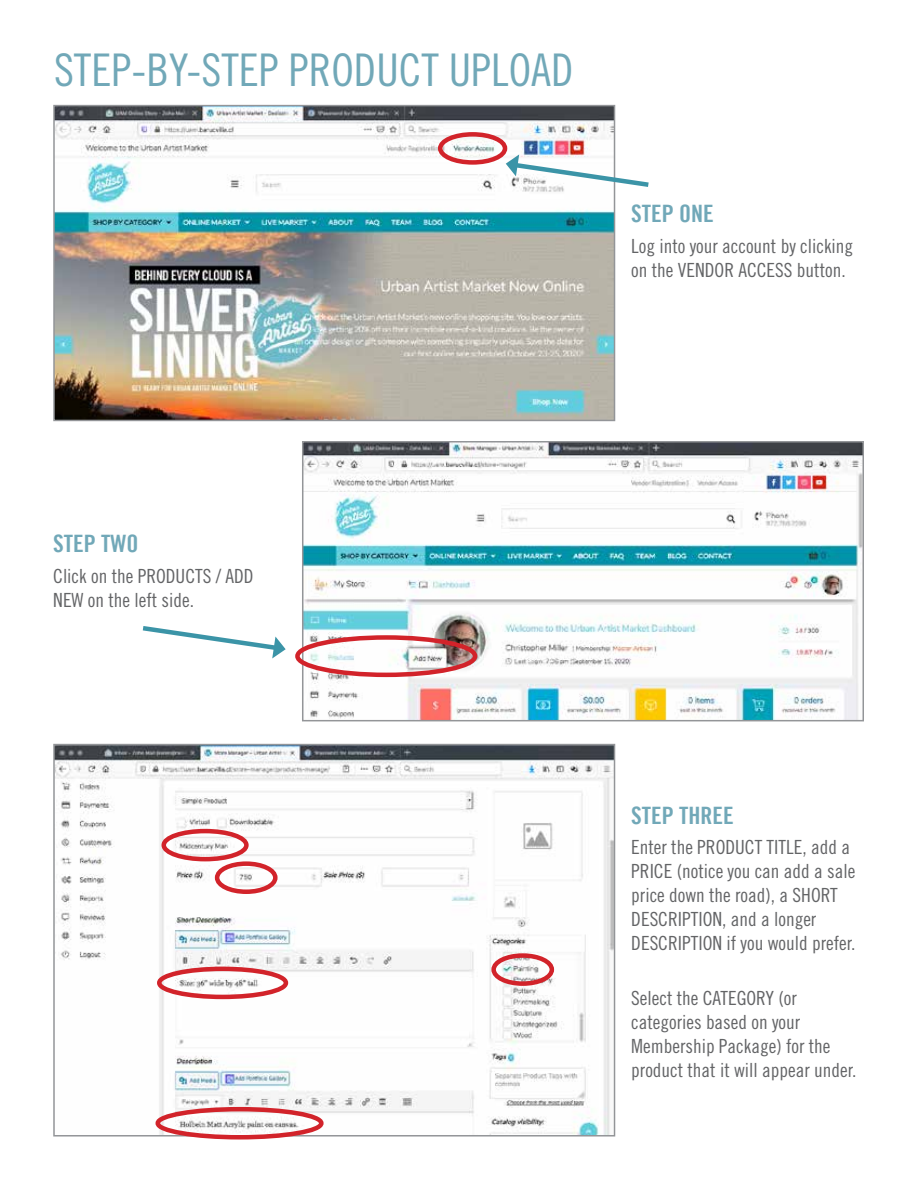
<style>
.page{position:relative;width:918px;height:1188px;background:#fff}
.page>*{position:absolute;margin:0;border:0;box-sizing:border-box;transform-origin:0 0}
.t1{font:45px "Trade Gothic Cond Eighteen";color:#71a8b8}
.t2{font:24px "Trade Gothic LT Bold Cond Twenty";color:#71a8b8}
.t3{font:19.5px/24px "Trade Gothic Cond Eighteen";color:#636466}
</style>
<div class="page">
<img style="left:56px;top:108px;width:556px;height:310px">
<div style="left:53px;top:105px;width:562px;height:316px;border:2px solid #939598"></div>
<div style="left:438px;top:132px;width:69px;height:33px;border:4px solid #d2232a;border-radius:50%"></div>
<img style="left:56px;top:747px;width:556px;height:387px">
<div style="left:53px;top:744px;width:562px;height:393px;border:2px solid #939598"></div>
<div style="left:162px;top:829px;width:87px;height:32px;border:4px solid #d2232a;border-radius:50%"></div>
<div style="left:157px;top:967px;width:131px;height:32px;border:4px solid #d2232a;border-radius:50%"></div>
<div style="left:156px;top:1107px;width:168px;height:33px;border:4px solid #d2232a;border-radius:50%"></div>
<div style="left:215px;top:861px;width:63px;height:33px;border:4px solid #d2232a;border-radius:50%"></div>
<div style="left:491px;top:953px;width:63px;height:33px;border:4px solid #d2232a;border-radius:50%"></div>
<img style="left:305px;top:444px;width:556px;height:274px">
<div style="left:302px;top:441px;width:562px;height:280px;border:2px solid #939598"></div>
<div style="left:295px;top:635px;width:182px;height:42px;border:4px solid #d2232a;border-radius:50%"></div>
<svg style="left:506px;top:154px;width:143px;height:36px"></svg>
<svg style="left:142px;top:626px;width:144px;height:32px"></svg>
<h1 class="t1" style="left:54px;top:44px;width:521px">STEP-BY-STEP PRODUCT UPLOAD</h1>
<p class="t2" style="left:631px;top:199px;width:84px">STEP ONE</p>
<p class="t3" style="left:631px;top:234px;width:223px">Log into your account by clicking on the VENDOR ACCESS button.</p>
<p class="t2" style="left:53px;top:529px;width:87px">STEP TWO</p>
<p class="t3" style="left:53px;top:564px;width:202px">Click on the PRODUCTS / ADD<br>NEW on the left side.</p>
<p class="t2" style="left:631px;top:801px;width:104px">STEP THREE</p>
<p class="t3" style="left:631px;top:835px;width:226px">Enter the PRODUCT TITLE, add a<br>PRICE (notice you can add a sale price down the road), a SHORT<br>DESCRIPTION, and a longer<br>DESCRIPTION if you would prefer.</p>
<p class="t3" style="left:631px;top:986px;width:227px">Select the CATEGORY (or categories based on your<br>Membership Package) for the product that it will appear under.</p>
</div>
